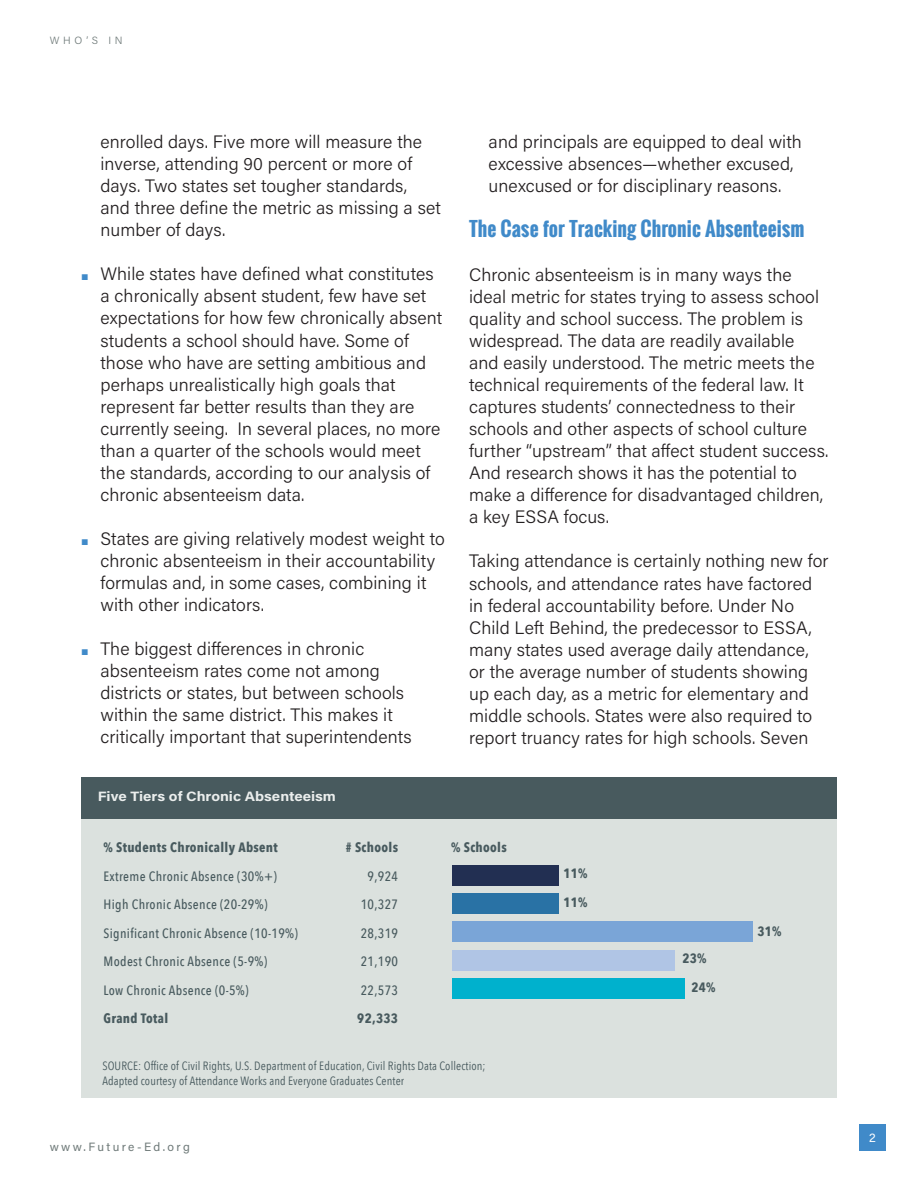
<style>
.page{position:relative;width:918px;height:1188px;background:#fff}
.page>*{position:absolute;margin:0;border:0;box-sizing:border-box;transform-origin:0 0}
.subhead1{font:700 19.5px "Oswald";letter-spacing:.005em;color:#408ac9}
.text2_bullet_Acumin{font:300 18px/22px "Acumin Pro";letter-spacing:.005em;color:#231f20}
.text1_Acumin_Light{font:300 18px/22px "Acumin Pro";letter-spacing:.005em;color:#231f20}
.t1{font:500 13.5px/28.5px "Avenir Next Condensed";letter-spacing:.025em;color:#485a5e}
.t2{font:700 13.5px/29px "Avenir Next Condensed";letter-spacing:.025em;color:#485a5e}
.t3{font:700 13.5px "Acumin Pro";color:#ebeeed;scale:1.11 1}
.t4{font:12px/15px "Avenir Next Condensed";letter-spacing:.01em;color:#485a5e}
.t5{font:12px "Acumin Pro";letter-spacing:.19em;color:#707b7a}
.hdrs_ftrs_caps{font:12px "Acumin Pro";color:#fff}
.t6{font:300 10.5px "Acumin Pro";color:#707b7a}
.s1{font-family:"European Pi Three";font-weight:400;font-size:13.5px;color:#408ac9}
.s2{font-weight:700}
</style>
<div class="page">
<div style="left:859px;top:1124px;width:27px;height:27px;background:#408ac9"></div>
<div style="left:82px;top:818px;width:755px;height:280px;background:#dbe1de"></div>
<div style="left:82px;top:778px;width:755px;height:41px;background:#485a5e"></div>
<div style="left:452px;top:865px;width:106px;height:20px;background:#222f52"></div>
<div style="left:452px;top:893px;width:106px;height:21px;background:#2972a5"></div>
<div style="left:452px;top:921px;width:300px;height:20px;background:#7aa5d7"></div>
<div style="left:452px;top:950px;width:223px;height:20px;background:#b0c5e5"></div>
<div style="left:452px;top:978px;width:232px;height:21px;background:#00b1cd"></div>
<p class="t6" style="left:50px;top:34px;width:75px">WHO’S IN</p>
<p class="text2_bullet_Acumin" style="left:100px;top:130px;width:342px">enrolled days. Five more will measure the inverse, attending 90 percent or more of days. Two states set tougher standards, and three define the metric as missing a set number of days.</p>
<p class="text2_bullet_Acumin" style="left:100px;top:262px;width:343px;text-indent:-20px"><span class="s1">J</span> While states have defined what constitutes a chronically absent student, few have set expectations for how few chronically absent students a school should have. Some of those who have are setting ambitious and perhaps unrealistically high goals that represent far better results than they are currently seeing. In several places, no more than a quarter of the schools would meet the standards, according to our analysis of chronic absenteeism data.</p>
<p class="text2_bullet_Acumin" style="left:100px;top:527px;width:346px;text-indent:-20px"><span class="s1">J</span> States are giving relatively modest weight to chronic absenteeism in their accountability formulas and, in some cases, combining it with other indicators.</p>
<p class="text2_bullet_Acumin" style="left:100px;top:637px;width:313px;text-indent:-20px"><span class="s1">J</span> The biggest differences in chronic absenteeism rates come not among districts or states, but between schools within the same district. This makes it critically important that superintendents</p>
<p class="t3" style="left:98px;top:786px;width:216px">Five Tiers of Chronic Absenteeism</p>
<p class="text2_bullet_Acumin" style="left:489px;top:130px;width:315px">and principals are equipped to deal with excessive absences—whether excused, unexcused or for disciplinary reasons.</p>
<p class="subhead1" style="left:469px;top:214px;width:337px">The Case for Tracking Chronic Absenteeism</p>
<p class="text1_Acumin_Light" style="left:469px;top:263px;width:361px">Chronic absenteeism is in many ways the ideal metric for states trying to assess school quality and school success. The problem is widespread. The data are readily available<br>and easily understood. The metric meets the technical requirements of the federal law. It captures students’ connectedness to their schools and other aspects of school culture further “upstream” that affect student success.<br>And research shows it has the potential to make a difference for disadvantaged children, a key ESSA focus.</p>
<p class="text1_Acumin_Light" style="left:469px;top:549px;width:361px">Taking attendance is certainly nothing new for schools, and attendance rates have factored in federal accountability before. Under No Child Left Behind, the predecessor to ESSA, many states used average daily attendance, or the average number of students showing up each day, as a metric for elementary and middle schools. States were also required to report truancy rates for high schools. Seven</p>
<p class="t2" style="left:104px;top:833px;width:176px">% Students Chronically Absent</p>
<p class="t2" style="left:451px;top:833px;width:57px">% Schools</p>
<p class="t1" style="left:104px;top:862px;width:196px">Extreme Chronic Absence (30%+)<br>High Chronic Absence (20-29%)<br>Significant Chronic Absence (10-19%)<br>Modest Chronic Absence (5-9%)<br>Low Chronic Absence (0-5%)<br><span class="s2">Grand Total</span></p>
<p class="t1" style="left:346px;top:833px;width:54px;text-align:right"><span class="s2"># Schools<br></span>9,924<br>10,327<br>28,319<br>21,190<br>22,573<br><span class="s2">92,333</span></p>
<p class="t4" style="left:102px;top:1058px;width:385px">SOURCE: Office of Civil Rights, U.S. Department of Education, Civil Rights Data Collection;<br>Adapted courtesy of Attendance Works and Everyone Graduates Center</p>
<p class="t5" style="left:50px;top:1139px;width:142px">www.Future-Ed.org</p>
<p class="t2" style="left:563px;top:859px;width:26px">11%<br>11%</p>
<p class="t2" style="left:691px;top:944px;width:26px;text-indent:-9px">23%<br>24%</p>
<p class="t2" style="left:757px;top:917px;width:26px">31%</p>
<p class="hdrs_ftrs_caps" style="left:869px;top:1129px;width:8px">2</p>
</div>
